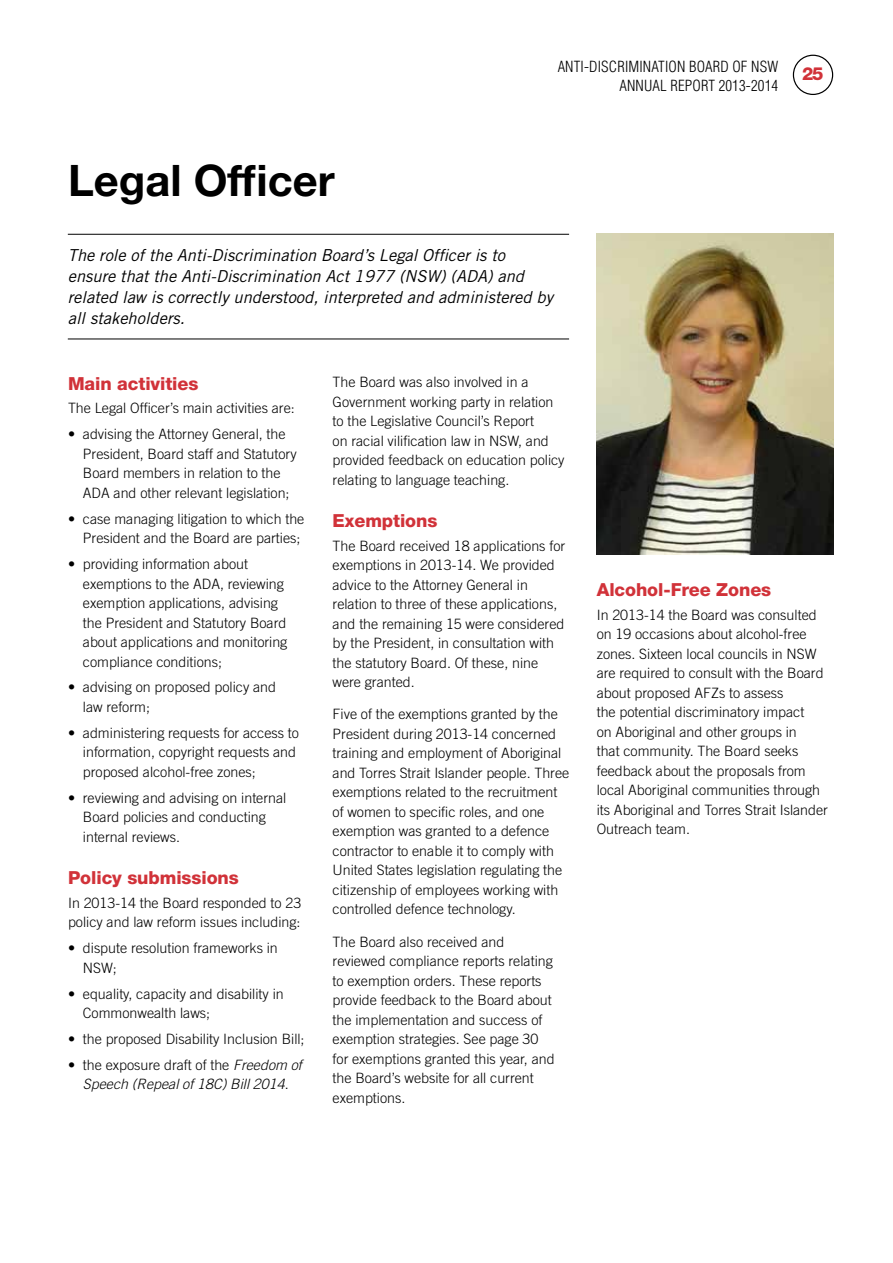
<style>
.page{position:relative;width:893px;height:1263px;background:#fff}
.page>*{position:absolute;margin:0;border:0;box-sizing:border-box;transform-origin:0 0}
.t1{font:700 43.5px "Helvetica Neue LT Std";color:#000}
.t2{font:800 18px "Helvetica Neue LT Std";letter-spacing:-.005em;color:#d13239}
.t3{font:italic 16.5px/21px "Trade Gothic LT Std";color:#000}
.t4{font:300 condensed 15px/19.5px "Helvetica LT Std";letter-spacing:.01em;color:#000;text-align:right}
.t5{font:300 14.25px/19.5px "Trade Gothic LT Std";color:#000}
.t6{font:italic 300 14.25px/19.5px "Trade Gothic LT Std";color:#000;text-align:center}
.s1{font-style:normal}
</style>
<div class="page">
<div style="left:793px;top:55px;width:40px;height:40px;border:1px solid #000;border-radius:50%"></div>
<hr style="left:68px;top:234px;width:501px;height:1px;background:#000">
<hr style="left:68px;top:339px;width:501px;height:1px;background:#000">
<img style="left:597px;top:234px;width:236px;height:321px">
<p class="t4" style="left:558px;top:56px;width:222px">ANTI-DISCRIMINATION BOARD OF NSW<br>ANNUAL REPORT 2013-2014</p>
<p class="t2" style="left:802px;top:63px;width:23px">25</p>
<h1 class="t1" style="left:68px;top:153px;width:268px">Legal Officer</h1>
<p class="t3" style="left:68px;top:245px;width:487px">The role of the Anti-Discrimination Board’s Legal Officer is to ensure that the Anti-Discrimination Act 1977 (NSW) (ADA) and related law is correctly understood, interpreted and administered by all stakeholders.</p>
<p class="t2" style="left:68px;top:373px;width:132px">Main activities</p>
<p class="t5" style="left:68px;top:398px;width:228px">The Legal Officer’s main activities are:</p>
<p class="t5" style="left:83px;top:424px;width:215px;text-indent:-15px">• advising the Attorney General, the President, Board staff and Statutory Board members in relation to the ADA and other relevant legislation;</p>
<p class="t5" style="left:68px;top:509px;width:238px;text-align:right">• case managing litigation to which the<br>President and the Board are parties;</p>
<p class="t5" style="left:83px;top:554px;width:206px;text-indent:-15px">• providing information about exemptions to the ADA, reviewing exemption applications, advising the President and Statutory Board about applications and monitoring compliance conditions;</p>
<p class="t5" style="left:83px;top:677px;width:195px;text-indent:-15px">• advising on proposed policy and law reform;</p>
<p class="t5" style="left:83px;top:723px;width:218px;text-indent:-15px">• administering requests for access to information, copyright requests and proposed alcohol-free zones;</p>
<p class="t5" style="left:83px;top:788px;width:205px;text-indent:-15px">• reviewing and advising on internal<br>Board policies and conducting internal reviews.</p>
<p class="t2" style="left:68px;top:867px;width:172px">Policy submissions</p>
<p class="t5" style="left:68px;top:893px;width:235px">In 2013-14 the Board responded to 23 policy and law reform issues including:</p>
<p class="t5" style="left:83px;top:938px;width:196px;text-indent:-15px">• dispute resolution frameworks in<br>NSW;</p>
<p class="t5" style="left:83px;top:983px;width:202px;text-indent:-15px">• equality, capacity and disability in<br>Commonwealth laws;</p>
<p class="t5" style="left:68px;top:1029px;width:238px">• the proposed Disability Inclusion Bill;</p>
<p class="t6" style="left:68px;top:1055px;width:235px"><span class="s1">• the exposure draft of the</span> Freedom of<br>Speech (Repeal of 18C) Bill 2014<span class="s1">.</span></p>
<p class="t5" style="left:333px;top:372px;width:234px">The Board was also involved in a Government working party in relation to the Legislative Council’s Report<br>on racial vilification law in NSW, and provided feedback on education policy relating to language teaching.</p>
<p class="t2" style="left:333px;top:510px;width:106px">Exemptions</p>
<p class="t5" style="left:333px;top:536px;width:234px">The Board received 18 applications for exemptions in 2013-14. We provided advice to the Attorney General in relation to three of these applications, and the remaining 15 were considered by the President, in consultation with the statutory Board. Of these, nine were granted.</p>
<p class="t5" style="left:333px;top:704px;width:238px">Five of the exemptions granted by the President during 2013-14 concerned training and employment of Aboriginal and Torres Strait Islander people. Three exemptions related to the recruitment of women to specific roles, and one exemption was granted to a defence contractor to enable it to comply with United States legislation regulating the citizenship of employees working with controlled defence technology.</p>
<p class="t5" style="left:333px;top:932px;width:224px">The Board also received and reviewed compliance reports relating to exemption orders. These reports provide feedback to the Board about the implementation and success of exemption strategies. See page 30 for exemptions granted this year, and the Board’s website for all current exemptions.</p>
<p class="t2" style="left:597px;top:579px;width:176px">Alcohol-Free Zones</p>
<p class="t5" style="left:597px;top:605px;width:233px">In 2013-14 the Board was consulted on 19 occasions about alcohol-free zones. Sixteen local councils in NSW are required to consult with the Board about proposed AFZs to assess<br>the potential discriminatory impact<br>on Aboriginal and other groups in<br>that community. The Board seeks feedback about the proposals from local Aboriginal communities through its Aboriginal and Torres Strait Islander Outreach team.</p>
</div>
